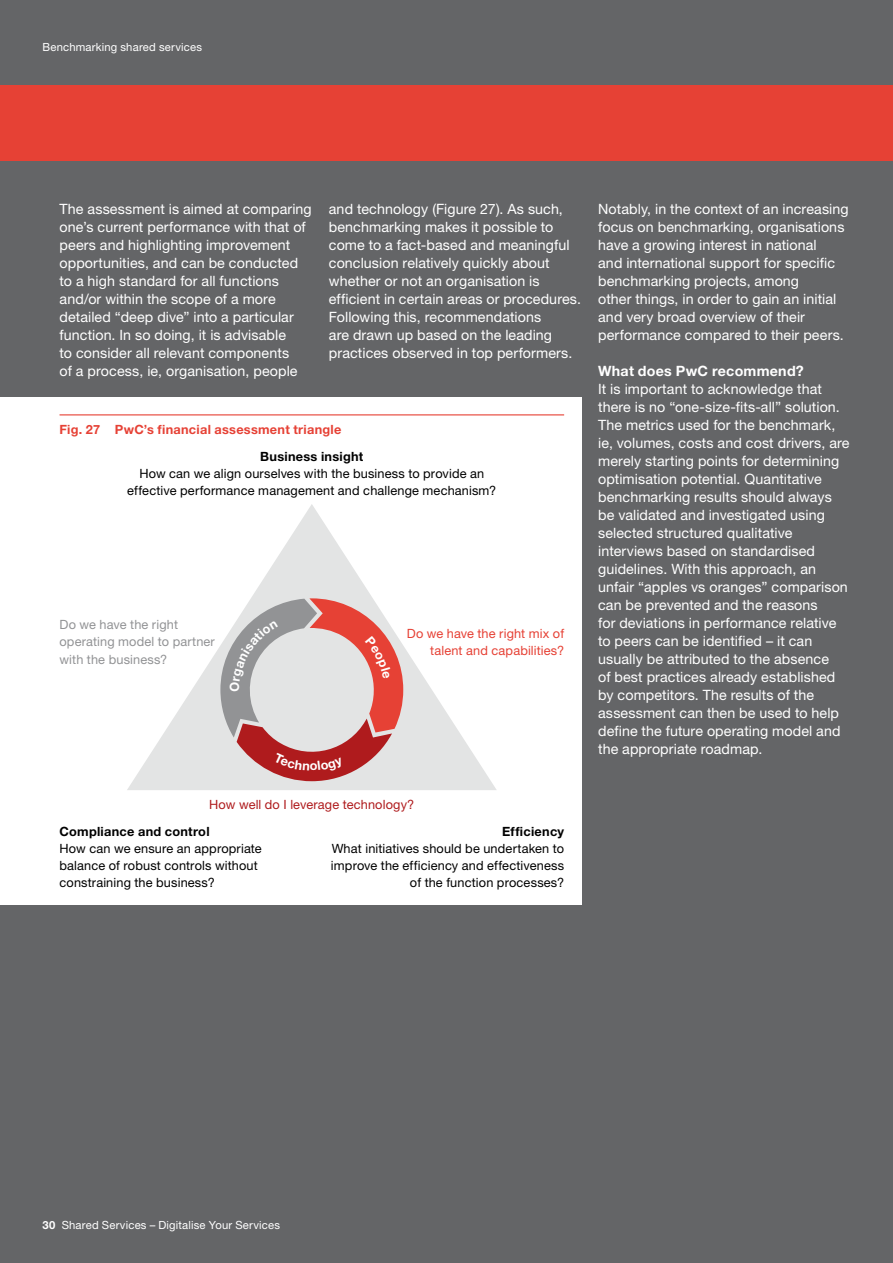
<style>
.page{position:relative;width:893px;height:1263px;background:#646567}
.page>*{position:absolute;margin:0;border:0;box-sizing:border-box;transform-origin:0 0}
.t1{font:14.25px/18px "Helvetica Neue LT";letter-spacing:.005em;color:#fff}
.t2{font:700 14.25px "Helvetica Neue LT";letter-spacing:.015em;color:#fff}
.t3{font:12.75px/17.2px "Helvetica Neue LT";letter-spacing:.01em;color:#000;text-align:center}
.t4{font:12.75px/17.2px "Helvetica Neue LT";letter-spacing:.01em;color:#929395}
.t5{font:700 12.75px "Helvetica Neue LT";letter-spacing:.02em;color:#000}
.t6{font:12.75px/17.2px "Helvetica Neue LT";letter-spacing:.01em;color:#e64135;text-align:right}
.t7{font:700 12.75px "Helvetica Neue LT";letter-spacing:.02em;color:#e64135}
.t8{font:12.75px "Helvetica Neue LT";letter-spacing:.01em;color:#af1b1d}
.t9{font:11.25px "Helvetica Neue LT";letter-spacing:.015em;color:#fff}
.s1{font-weight:700}
</style>
<div class="page">
<div style="left:0;top:85px;width:893px;height:75px;background:#e64135"></div>
<div style="left:0;top:397px;width:581px;height:507px;background:#fff"></div>
<hr style="left:60px;top:414px;width:504px;height:1px;background:#e64135">
<svg style="left:127px;top:504px;width:370px;height:286px"></svg>
<hr style="left:892px;top:202px;width:1px;height:495px;background:#fff">
<svg style="left:220px;top:598px;width:183px;height:183px;background:#d2a7a6"></svg>
<p class="t9" style="left:43px;top:41px;width:161px">Benchmarking shared services</p>
<p class="t1" style="left:60px;top:200px;width:254px">The assessment is aimed at comparing one’s current performance with that of peers and highlighting improvement opportunities, and can be conducted to a high standard for all functions and/or within the scope of a more detailed “deep dive” into a particular function. In so doing, it is advisable<br>to consider all relevant components<br>of a process, ie, organisation, people</p>
<p class="t1" style="left:329px;top:200px;width:254px">and technology (Figure 27). As such, benchmarking makes it possible to come to a fact-based and meaningful conclusion relatively quickly about whether or not an organisation is efficient in certain areas or procedures.<br>Following this, recommendations<br>are drawn up based on the leading practices observed in top performers.</p>
<p class="t7" style="left:60px;top:421px;width:283px">Fig. 27 PwC’s financial assessment triangle</p>
<p class="t5" style="left:260px;top:448px;width:105px">Business insight</p>
<p class="t3" style="left:127px;top:465px;width:371px">How can we align ourselves with the business to provide an effective performance management and challenge mechanism?</p>
<p class="t4" style="left:60px;top:616px;width:157px">Do we have the right operating model to partner with the business?</p>
<p class="t6" style="left:407px;top:624px;width:159px">Do we have the right mix of talent and capabilities?</p>
<p class="t8" style="left:209px;top:796px;width:207px">How well do I leverage technology?</p>
<p class="t5" style="left:60px;top:823px;width:152px">Compliance and control</p>
<p class="t3" style="left:60px;top:839px;width:204px;text-align:left">How can we ensure an appropriate balance of robust controls without constraining the business?</p>
<p class="t5" style="left:502px;top:823px;width:63px">Efficiency</p>
<p class="t3" style="left:331px;top:839px;width:235px;text-align:right">What initiatives should be undertaken to improve the efficiency and effectiveness of the function processes?</p>
<p class="t1" style="left:598px;top:200px;width:252px">Notably, in the context of an increasing focus on benchmarking, organisations have a growing interest in national<br>and international support for specific benchmarking projects, among<br>other things, in order to gain an initial and very broad overview of their performance compared to their peers.</p>
<p class="t2" style="left:598px;top:362px;width:207px">What does PwC recommend?</p>
<p class="t1" style="left:598px;top:380px;width:253px">It is important to acknowledge that there is no “one-size-fits-all” solution.<br>The metrics used for the benchmark, ie, volumes, costs and cost drivers, are merely starting points for determining optimisation potential. Quantitative benchmarking results should always be validated and investigated using selected structured qualitative interviews based on standardised guidelines. With this approach, an unfair “apples vs oranges” comparison can be prevented and the reasons<br>for deviations in performance relative to peers can be identified – it can usually be attributed to the absence<br>of best practices already established by competitors. The results of the assessment can then be used to help define the future operating model and the appropriate roadmap.</p>
<p class="t9" style="left:43px;top:1218px;width:239px"><span class="s1">30</span> Shared Services – Digitalise Your Services</p>
</div>
